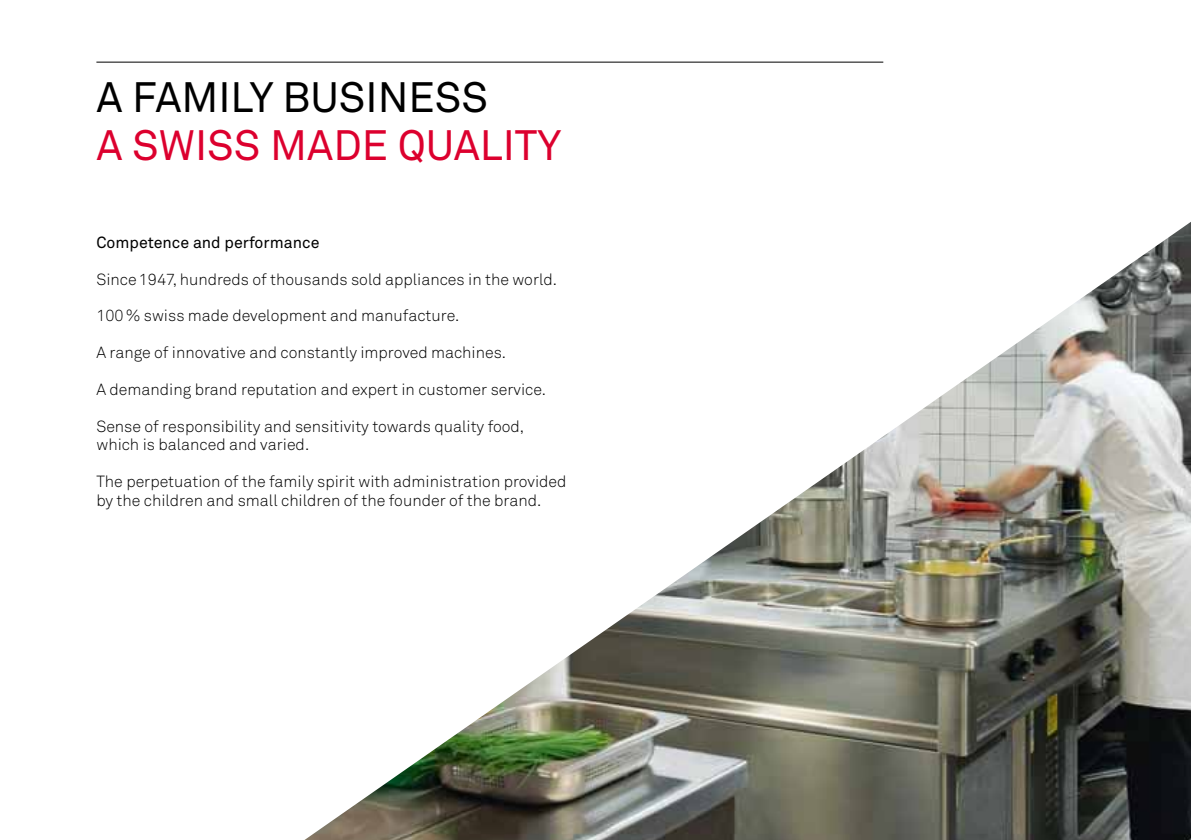
<style>
.page{position:relative;width:1191px;height:840px;background:#fff}
.page>*{position:absolute;margin:0;border:0;box-sizing:border-box;transform-origin:0 0}
.t1{font:42px "Akkurat";color:#dc002e}
.t2{font:42px "Akkurat";color:#000}
.t3{font:300 16px/18.4px "Akkurat";color:#000}
.t4{font:16px "Akkurat";color:#000}
</style>
<div class="page">
<img style="left:306px;top:222px;width:885px;height:617px">
<hr style="left:96px;top:62px;width:787px;height:1px;background:#000">
<h1 class="t2" style="left:96px;top:72px;width:393px">A fami ly busi ness</h1>
<h1 class="t1" style="left:96px;top:120px;width:466px">A Swi ss made quality</h1>
<p class="t4" style="left:96px;top:233px;width:224px">Competence and performance</p>
<p class="t3" style="left:96px;top:270px;width:462px">Since 1947, hundreds of thousands sold appliances in the world.</p>
<p class="t3" style="left:96px;top:307px;width:364px">100% swiss made development and manufacture.</p>
<p class="t3" style="left:96px;top:343px;width:411px">A range of innovative and constantly improved machines.</p>
<p class="t3" style="left:96px;top:380px;width:451px">A demanding brand reputation and expert in customer service.</p>
<p class="t3" style="left:96px;top:417px;width:429px">Sense of responsibility and sensitivity towards quality food, which is balanced and varied.</p>
<p class="t3" style="left:96px;top:472px;width:471px">The perpetuation of the family spirit with administration provided by the children and small children of the founder of the brand.</p>
</div>
